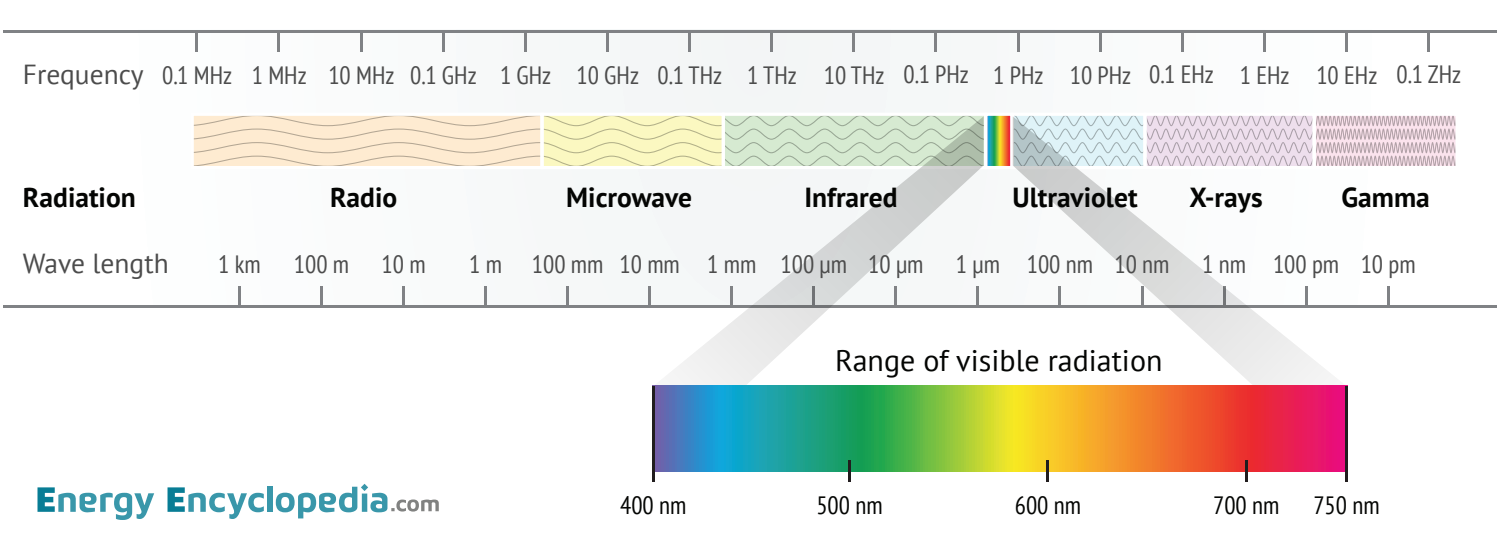
<style>
.page{position:relative;width:1500px;height:550px;background:#fff}
.page>*{position:absolute;margin:0;border:0;box-sizing:border-box;transform-origin:0 0}
.t1{font:30px "PT Sans";color:#040503}
.t2{font:700 27.5px "PT Sans";color:#040503}
.t3{font:27.5px "PT Sans";color:#4c4c4c}
.t4{font:condensed 25px "PT Sans";color:#4c4c4c}
.t5{font:condensed 25px "PT Sans";color:#040503}
</style>
<div class="page">
<div style="left:4px;top:30px;width:1493px;height:277px;background:#fafcfc"></div>
<svg style="left:988px;top:117px;width:22px;height:48px"></svg>
<svg style="left:195px;top:117px;width:458px;height:48px;background:#f7e8c8"></svg>
<svg style="left:1347px;top:117px;width:108px;height:48px;background:#dcc7d0"></svg>
<div style="left:191px;top:113px;width:353px;height:56px;border:3px solid #fff"></div>
<div style="left:540px;top:113px;width:185px;height:56px;border:3px solid #fff"></div>
<div style="left:984px;top:113px;width:30px;height:56px;border:3px solid #fff"></div>
<div style="left:1313px;top:113px;width:146px;height:56px;border:3px solid #fff"></div>
<hr style="left:196px;top:30px;width:2px;height:21px;background:#808285">
<hr style="left:278px;top:30px;width:2px;height:21px;background:#808285">
<hr style="left:360px;top:30px;width:2px;height:21px;background:#808285">
<hr style="left:442px;top:30px;width:2px;height:21px;background:#808285">
<hr style="left:524px;top:30px;width:2px;height:21px;background:#808285">
<hr style="left:606px;top:30px;width:3px;height:21px;background:#808285">
<hr style="left:689px;top:30px;width:2px;height:21px;background:#808285">
<hr style="left:771px;top:30px;width:2px;height:21px;background:#808285">
<hr style="left:853px;top:30px;width:2px;height:21px;background:#808285">
<hr style="left:935px;top:30px;width:2px;height:21px;background:#808285">
<hr style="left:1017px;top:30px;width:2px;height:21px;background:#808285">
<hr style="left:1099px;top:30px;width:2px;height:21px;background:#808285">
<hr style="left:1181px;top:30px;width:2px;height:21px;background:#808285">
<hr style="left:1263px;top:30px;width:3px;height:21px;background:#808285">
<hr style="left:1345px;top:30px;width:3px;height:21px;background:#808285">
<hr style="left:1428px;top:30px;width:2px;height:21px;background:#808285">
<hr style="left:238px;top:286px;width:3px;height:21px;background:#808285">
<hr style="left:320px;top:286px;width:3px;height:21px;background:#808285">
<hr style="left:403px;top:286px;width:2px;height:21px;background:#808285">
<hr style="left:485px;top:286px;width:2px;height:21px;background:#808285">
<hr style="left:567px;top:286px;width:2px;height:21px;background:#808285">
<hr style="left:649px;top:286px;width:2px;height:21px;background:#808285">
<hr style="left:1387px;top:286px;width:2px;height:21px;background:#808285">
<hr style="left:4px;top:30px;width:1493px;height:2px;background:#808285">
<hr style="left:4px;top:305px;width:1493px;height:2px;background:#808285">
<svg style="left:653px;top:116px;width:331px;height:270px"></svg>
<svg style="left:1013px;top:116px;width:334px;height:270px"></svg>
<svg style="left:654px;top:386px;width:691px;height:85px;background:#998b59"></svg>
<hr style="left:652px;top:386px;width:2px;height:96px;background:#211d1e">
<hr style="left:848px;top:461px;width:3px;height:21px;background:#211d1e">
<hr style="left:1047px;top:461px;width:2px;height:21px;background:#211d1e">
<hr style="left:1245px;top:461px;width:2px;height:21px;background:#211d1e">
<hr style="left:1345px;top:386px;width:3px;height:96px;background:#211d1e">
<svg style="left:168px;top:487px;width:96px;height:32px"></svg>
<div style="left:267px;top:487px;width:5px;height:25px;background:#3997aa"></div>
<svg style="left:38px;top:487px;width:116px;height:33px"></svg>
<svg style="left:276px;top:484px;width:163px;height:34px"></svg>
<p class="t3" style="left:23px;top:57px;width:122px">Frequency</p>
<p class="t4" style="left:162px;top:59px;width:1301px">0.1 MHz 1 MHz 10 MHz 0.1 GHz 1 GHz 10 GHz 0.1 THz 1 THz 10 THz 0.1 PHz 1 PHz 10 PHz 0.1 EHz 1 EHz 10 EHz 0.1 ZHz</p>
<p class="t2" style="left:23px;top:179px;width:114px">Radiation</p>
<p class="t2" style="left:330px;top:179px;width:69px">Radio</p>
<p class="t2" style="left:566px;top:179px;width:127px">Microwave</p>
<p class="t2" style="left:804px;top:179px;width:95px">Infrared</p>
<p class="t2" style="left:1012px;top:179px;width:127px">Ultraviolet</p>
<p class="t2" style="left:1190px;top:179px;width:75px">X-rays</p>
<p class="t2" style="left:1342px;top:179px;width:90px">Gamma</p>
<p class="t3" style="left:23px;top:246px;width:147px">Wave length</p>
<p class="t4" style="left:218px;top:248px;width:44px">1 km</p>
<p class="t4" style="left:294px;top:248px;width:57px">100 m</p>
<p class="t4" style="left:382px;top:248px;width:46px">10 m</p>
<p class="t4" style="left:469px;top:248px;width:456px">1 m 100 mm 10 mm 1 mm 100 µm 10 µm</p>
<p class="t4" style="left:956px;top:248px;width:215px">1 µm 100 nm 10 nm</p>
<p class="t4" style="left:1202px;top:248px;width:215px">1 nm 100 pm 10 pm</p>
<p class="t1" style="left:835px;top:341px;width:329px">Range of visible radiation</p>
<p class="t5" style="left:620px;top:489px;width:68px">400 nm</p>
<p class="t5" style="left:816px;top:489px;width:68px">500 nm</p>
<p class="t5" style="left:1015px;top:489px;width:68px">600 nm</p>
<p class="t5" style="left:1213px;top:489px;width:68px">700 nm</p>
<p class="t5" style="left:1313px;top:489px;width:68px">750 nm</p>
</div>
